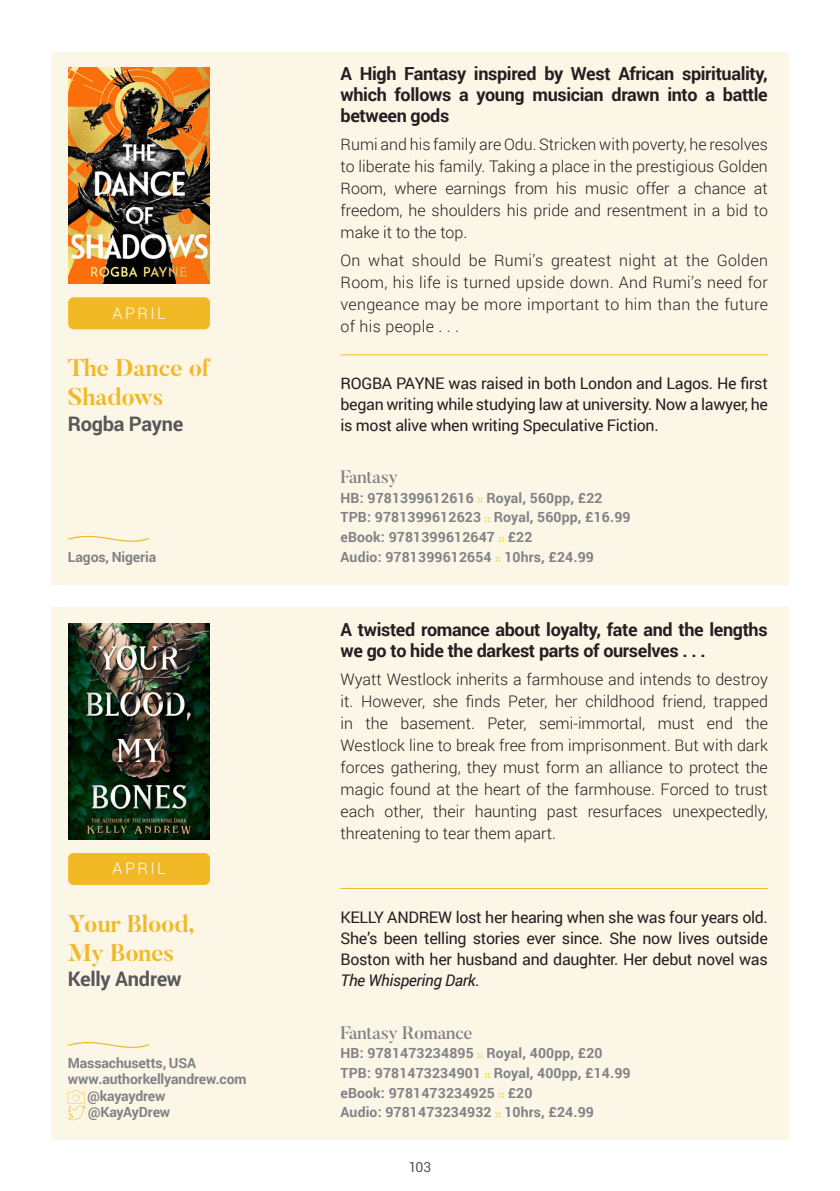
<style>
.page{position:relative;width:840px;height:1191px;background:#fff}
.page>*{position:absolute;margin:0;border:0;box-sizing:border-box;transform-origin:0 0}
.Book_title{font:700 24px/28.8px "Butler";letter-spacing:-.01em;color:#f2b926}
.Author{font:700 20px "Roboto";letter-spacing:-.01em;color:#57585a}
.Keynote{font:700 18px/21px "Roboto";letter-spacing:-.02em;color:#231f20;text-align:justify}
.t1{font:500 18px "Butler";letter-spacing:-.02em;color:#808285}
.Description{font:300 16px/22px "Roboto";color:#231f20;text-align:justify}
.Author_bio{font:16px/21px "Roboto";letter-spacing:-.02em;color:#231f20;text-align:justify}
.t2{font:300 16px "Roboto";letter-spacing:.145em;color:#fff}
.Small_print{font:700 14px "Roboto";letter-spacing:.01em;color:#808285}
.Author_location{font:700 14px "Roboto";letter-spacing:-.01em;color:#808285}
.t3{font:14px "Roboto";color:#57585a}
.s1{font-style:italic}
</style>
<div class="page">
<div style="left:51px;top:52px;width:737px;height:532px;background:#fcf6e7"></div>
<div style="left:68px;top:297px;width:142px;height:32px;background:#f2b926;border-radius:6px"></div>
<img style="left:68px;top:68px;width:142px;height:216px">
<svg style="left:68px;top:535px;width:81px;height:7px"></svg>
<hr style="left:340px;top:354px;width:427px;height:1px;background:#f2b926">
<svg style="left:477px;top:497px;width:5px;height:6px"></svg>
<svg style="left:484px;top:517px;width:6px;height:5px"></svg>
<svg style="left:498px;top:537px;width:5px;height:5px"></svg>
<svg style="left:495px;top:556px;width:5px;height:6px"></svg>
<div style="left:51px;top:607px;width:737px;height:533px;background:#fcf6e7"></div>
<div style="left:68px;top:853px;width:142px;height:32px;background:#f2b926;border-radius:6px"></div>
<img style="left:68px;top:623px;width:142px;height:216px">
<svg style="left:68px;top:1042px;width:81px;height:6px"></svg>
<hr style="left:340px;top:888px;width:427px;height:1px;background:#f2b926">
<svg style="left:477px;top:1053px;width:5px;height:5px"></svg>
<svg style="left:484px;top:1072px;width:6px;height:6px"></svg>
<svg style="left:498px;top:1092px;width:5px;height:5px"></svg>
<svg style="left:495px;top:1112px;width:5px;height:5px"></svg>
<svg style="left:68px;top:1090px;width:17px;height:30px"></svg>
<p class="t2" style="left:113px;top:302px;width:54px">APRIL</p>
<p class="Book_title" style="left:68px;top:354px;width:143px">The Dance of<br>Shadows</p>
<p class="Author" style="left:68px;top:409px;width:117px">Rogba Payne</p>
<p class="Author_location" style="left:68px;top:547px;width:90px">Lagos, Nigeria</p>
<p class="t2" style="left:113px;top:857px;width:54px">APRIL</p>
<p class="Book_title" style="left:68px;top:909px;width:128px">Your Blood,<br>My Bones</p>
<p class="Author" style="left:68px;top:965px;width:115px">Kelly Andrew</p>
<p class="Author_location" style="left:68px;top:1053px;width:130px">Massachusetts, USA</p>
<p class="Author_location" style="left:68px;top:1069px;width:180px">www.authorkellyandrew.com</p>
<p class="Author_location" style="left:87px;top:1086px;width:79px">@kayaydrew</p>
<p class="Author_location" style="left:88px;top:1102px;width:83px">@KayAyDrew</p>
<p class="Keynote" style="left:340px;top:63px;width:428px">A High Fantasy inspired by West African spirituality, which follows a young musician drawn into a battle between gods</p>
<p class="Description" style="left:340px;top:133px;width:428px">Rumi and his family are Odu. Stricken with poverty, he resolves to liberate his family. Taking a place in the prestigious Golden Room, where earnings from his music offer a chance at freedom, he shoulders his pride and resentment in a bid to make it to the top.</p>
<p class="Description" style="left:340px;top:248px;width:428px">On what should be Rumi’s greatest night at the Golden Room, his life is turned upside down. And Rumi’s need for vengeance may be more important to him than the future of his people . . .</p>
<p class="Author_bio" style="left:340px;top:372px;width:428px">ROGBA PAYNE was raised in both London and Lagos. He first began writing while studying law at university. Now a lawyer, he is most alive when writing Speculative Fiction.</p>
<p class="t1" style="left:340px;top:465px;width:59px">Fantasy</p>
<p class="Small_print" style="left:340px;top:488px;width:263px">HB: 9781399612616 Royal, 560pp, £22</p>
<p class="Small_print" style="left:340px;top:507px;width:291px">TPB: 9781399612623 Royal, 560pp, £16.99</p>
<p class="Small_print" style="left:340px;top:527px;width:193px">eBook: 9781399612647 £22</p>
<p class="Small_print" style="left:340px;top:547px;width:255px">Audio: 9781399612654 10hrs, £24.99</p>
<p class="Keynote" style="left:340px;top:618px;width:428px">A twisted romance about loyalty, fate and the lengths we go to hide the darkest parts of ourselves . . .</p>
<p class="Description" style="left:340px;top:667px;width:428px">Wyatt Westlock inherits a farmhouse and intends to destroy it. However, she finds Peter, her childhood friend, trapped in the basement. Peter, semi-immortal, must end the Westlock line to break free from imprisonment. But with dark forces gathering, they must form an alliance to protect the magic found at the heart of the farmhouse. Forced to trust each other, their haunting past resurfaces unexpectedly, threatening to tear them apart.</p>
<p class="Author_bio" style="left:340px;top:906px;width:428px">KELLY ANDREW lost her hearing when she was four years old.<br>She’s been telling stories ever since. She now lives outside Boston with her husband and daughter. Her debut novel was <span class="s1">The Whispering Dark</span>.</p>
<p class="t1" style="left:340px;top:1021px;width:134px">Fantasy Romance</p>
<p class="Small_print" style="left:340px;top:1043px;width:263px">HB: 9781473234895 Royal, 400pp, £20</p>
<p class="Small_print" style="left:340px;top:1063px;width:291px">TPB: 9781473234901 Royal, 400pp, £14.99</p>
<p class="Small_print" style="left:340px;top:1082px;width:193px">eBook: 9781473234925 £20</p>
<p class="Small_print" style="left:340px;top:1102px;width:255px">Audio: 9781473234932 10hrs, £24.99</p>
<p class="t3" style="left:408px;top:1156px;width:24px">103</p>
</div>
